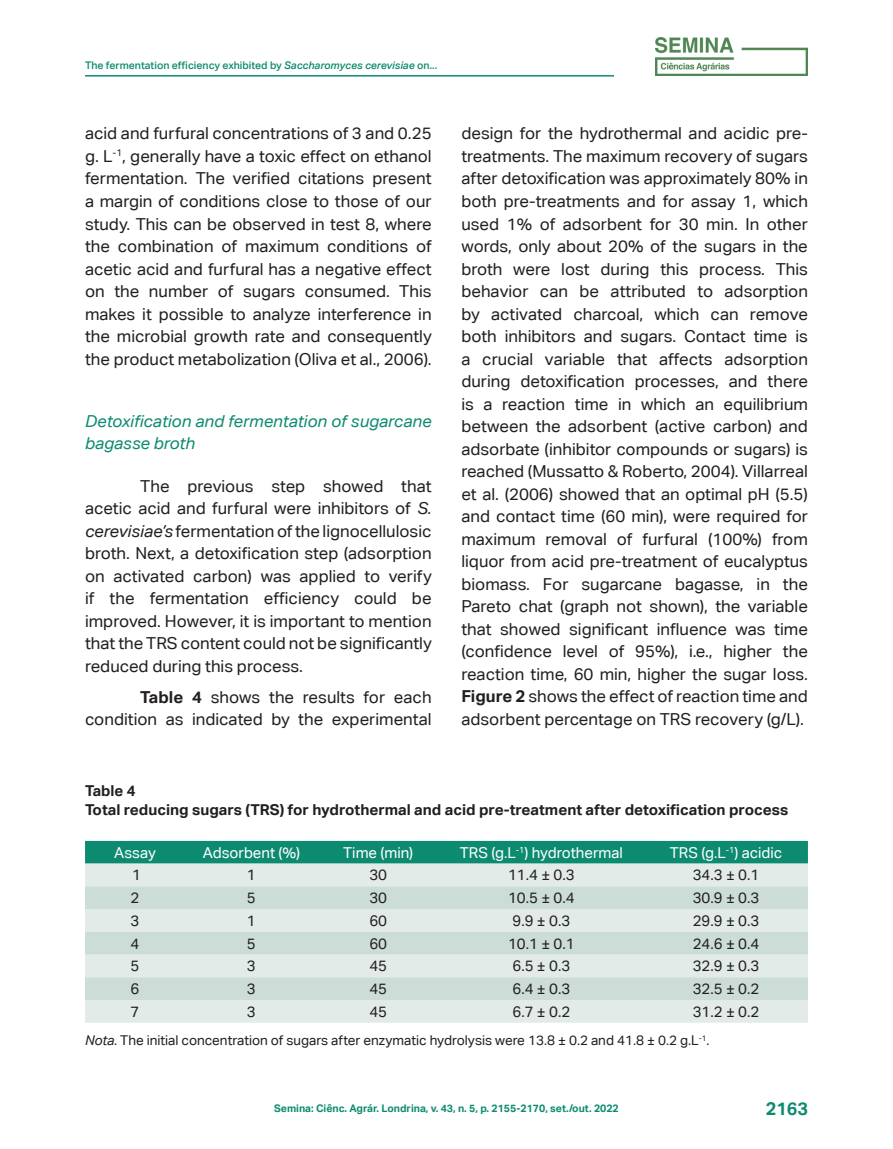
<style>
.page{position:relative;width:893px;height:1149px;background:#fff}
.page>*{position:absolute;margin:0;border:0;box-sizing:border-box;transform-origin:0 0}
.t1{font:700 18px "Aktiv Grotesk Corp";color:#0d8b70}
.corpo_do_texto{font:16.5px/22.5px "Aktiv Grotesk Corp";color:#231f20;text-align:justify}
.corpo_do_texto-2{font:italic 16.5px/22.5px "Aktiv Grotesk Corp";color:#0d8b70}
.texto_tabela{font:15px "Aktiv Grotesk Corp";color:#231f20}
.título_Tabela{font:700 15px "Aktiv Grotesk Corp";color:#231f20}
.texto_tabela-2{font:15px "Aktiv Grotesk Corp";color:#fff}
.legenda_de_tabela{font:13.5px "Aktiv Grotesk Corp";color:#231f20}
.t2{font:500 10.5px "Aktiv Grotesk Corp";color:#0d8b70}
.t3{font:700 10.5px "Aktiv Grotesk Corp";color:#0d8b70}
.s1{font-style:italic}
.s2{font-weight:700}
</style>
<div class="page">
<hr style="left:85px;top:75px;width:529px;height:1px;background:#0d8b70">
<img style="left:656px;top:37px;width:152px;height:39px">
<div style="left:85px;top:840px;width:723px;height:23px;background:#0d8b70"></div>
<div style="left:85px;top:863px;width:723px;height:159px;background:#e3ebe8"></div>
<svg style="left:85px;top:886px;width:723px;height:113px;background:#d4e2dd"></svg>
<p class="t2" style="left:85px;top:59px;width:354px">The fermentation efficiency exhibited by <span class="s1">Saccharomyces cerevisiae</span> on...</p>
<p class="corpo_do_texto" style="left:85px;top:122px;width:348px">acid and furfural concentrations of 3 and 0.25 g. L<sup>-1</sup>, generally have a toxic effect on ethanol fermentation. The verified citations present a margin of conditions close to those of our study. This can be observed in test 8, where the combination of maximum conditions of acetic acid and furfural has a negative effect on the number of sugars consumed. This makes it possible to analyze interference in the microbial growth rate and consequently the product metabolization (Oliva et al., 2006).</p>
<p class="corpo_do_texto-2" style="left:85px;top:409px;width:348px">Detoxification and fermentation of sugarcane bagasse broth</p>
<p class="corpo_do_texto" style="left:85px;top:474px;width:348px;text-indent:55px">The previous step showed that acetic acid and furfural were inhibitors of <span class="s1">S. cerevisiae’s</span> fermentation of the lignocellulosic broth. Next, a detoxification step (adsorption on activated carbon) was applied to verify if the fermentation efficiency could be improved. However, it is important to mention that the TRS content could not be significantly reduced during this process.</p>
<p class="corpo_do_texto" style="left:85px;top:685px;width:348px;text-align:right"><span class="s2">Table 4</span> shows the results for each condition as indicated by the experimental</p>
<p class="corpo_do_texto" style="left:461px;top:122px;width:348px">design for the hydrothermal and acidic pre&shy;treatments. The maximum recovery of sugars after detoxification was approximately 80% in both pre-treatments and for assay 1, which used 1% of adsorbent for 30 min. In other words, only about 20% of the sugars in the broth were lost during this process. This behavior can be attributed to adsorption by activated charcoal, which can remove both inhibitors and sugars. Contact time is a crucial variable that affects adsorption during detoxification processes, and there is a reaction time in which an equilibrium between the adsorbent (active carbon) and adsorbate (inhibitor compounds or sugars) is reached (Mussatto &amp; Roberto, 2004). Villarreal et al. (2006) showed that an optimal pH (5.5) and contact time (60 min), were required for maximum removal of furfural (100%) from liquor from acid pre-treatment of eucalyptus biomass. For sugarcane bagasse, in the Pareto chat (graph not shown), the variable that showed significant influence was time (confidence level of 95%), i.e., higher the reaction time, 60 min, higher the sugar loss.<br><span class="s2">Figure 2</span> shows the effect of reaction time and adsorbent percentage on TRS recovery (g/L).</p>
<p class="título_Tabela" style="left:85px;top:781px;width:52px">Table 4</p>
<p class="título_Tabela" style="left:85px;top:800px;width:705px">Total reducing sugars (TRS) for hydrothermal and acid pre-treatment after detoxification process</p>
<p class="texto_tabela-2" style="left:114px;top:843px;width:43px">Assay</p>
<p class="texto_tabela-2" style="left:203px;top:843px;width:99px">Adsorbent (%)</p>
<p class="texto_tabela-2" style="left:343px;top:843px;width:71px">Time (min)</p>
<p class="texto_tabela-2" style="left:460px;top:843px;width:164px">TRS (g.L<sup>-1</sup>) hydrothermal</p>
<p class="texto_tabela-2" style="left:670px;top:843px;width:114px">TRS (g.L<sup>-1</sup>) acidic</p>
<p class="texto_tabela" style="left:132px;top:865px;width:10px">1</p>
<p class="texto_tabela" style="left:247px;top:865px;width:10px">1</p>
<p class="texto_tabela" style="left:369px;top:865px;width:19px">30</p>
<p class="texto_tabela" style="left:508px;top:865px;width:68px">11.4 ± 0.3</p>
<p class="texto_tabela" style="left:693px;top:865px;width:68px">34.3 ± 0.1</p>
<p class="texto_tabela" style="left:131px;top:888px;width:10px">2</p>
<p class="texto_tabela" style="left:247px;top:888px;width:10px">5</p>
<p class="texto_tabela" style="left:369px;top:888px;width:19px">30</p>
<p class="texto_tabela" style="left:508px;top:888px;width:68px">10.5 ± 0.4</p>
<p class="texto_tabela" style="left:693px;top:888px;width:68px">30.9 ± 0.3</p>
<p class="texto_tabela" style="left:131px;top:911px;width:10px">3</p>
<p class="texto_tabela" style="left:247px;top:911px;width:10px">1</p>
<p class="texto_tabela" style="left:369px;top:911px;width:19px">60</p>
<p class="texto_tabela" style="left:512px;top:911px;width:59px">9.9 ± 0.3</p>
<p class="texto_tabela" style="left:693px;top:911px;width:68px">29.9 ± 0.3</p>
<p class="texto_tabela" style="left:131px;top:934px;width:10px">4</p>
<p class="texto_tabela" style="left:247px;top:934px;width:10px">5</p>
<p class="texto_tabela" style="left:369px;top:934px;width:19px">60</p>
<p class="texto_tabela" style="left:508px;top:934px;width:68px">10.1 ± 0.1</p>
<p class="texto_tabela" style="left:693px;top:934px;width:68px">24.6 ± 0.4</p>
<p class="texto_tabela" style="left:131px;top:956px;width:10px">5</p>
<p class="texto_tabela" style="left:247px;top:956px;width:10px">3</p>
<p class="texto_tabela" style="left:369px;top:956px;width:19px">45</p>
<p class="texto_tabela" style="left:512px;top:956px;width:59px">6.5 ± 0.3</p>
<p class="texto_tabela" style="left:693px;top:956px;width:68px">32.9 ± 0.3</p>
<p class="texto_tabela" style="left:131px;top:979px;width:10px">6</p>
<p class="texto_tabela" style="left:247px;top:979px;width:10px">3</p>
<p class="texto_tabela" style="left:369px;top:979px;width:19px">45</p>
<p class="texto_tabela" style="left:512px;top:979px;width:59px">6.4 ± 0.3</p>
<p class="texto_tabela" style="left:693px;top:979px;width:68px">32.5 ± 0.2</p>
<p class="texto_tabela" style="left:131px;top:1002px;width:10px">7</p>
<p class="texto_tabela" style="left:247px;top:1002px;width:10px">3</p>
<p class="texto_tabela" style="left:369px;top:1002px;width:19px">45</p>
<p class="texto_tabela" style="left:512px;top:1002px;width:59px">6.7 ± 0.2</p>
<p class="texto_tabela" style="left:693px;top:1002px;width:68px">31.2 ± 0.2</p>
<p class="legenda_de_tabela" style="left:85px;top:1031px;width:626px"><span class="s1">Nota.</span> The initial concentration of sugars after enzymatic hydrolysis were 13.8 ± 0.2 and 41.8 ± 0.2 g.L<sup>-1</sup>.</p>
<p class="t3" style="left:274px;top:1101px;width:346px">Semina: Ciênc. Agrár. Londrina, v. 43, n. 5, p. 2155-2170, set./out. 2022</p>
<p class="t1" style="left:766px;top:1096px;width:44px">2163</p>
</div>
